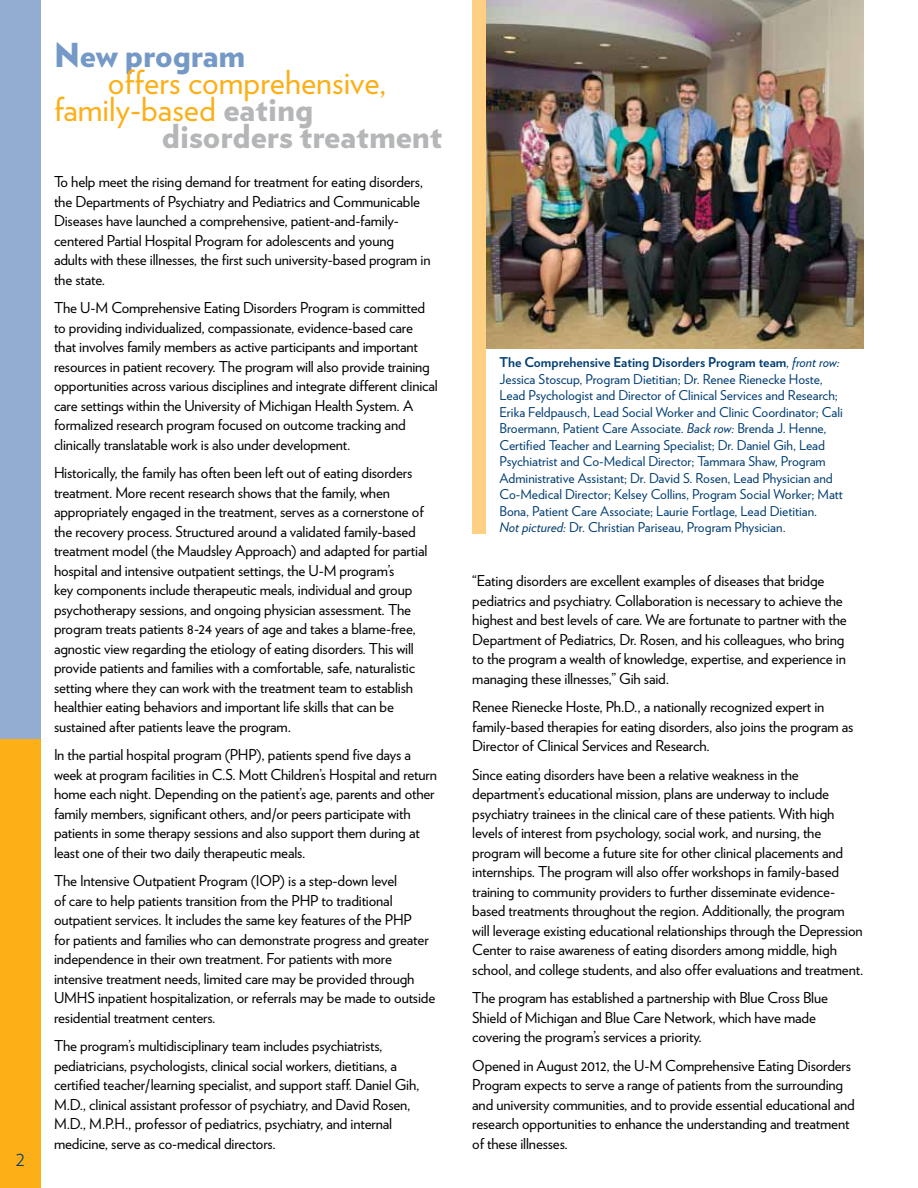
<style>
.page{position:relative;width:918px;height:1188px;background:#fff}
.page>*{position:absolute;margin:0;border:0;box-sizing:border-box;transform-origin:0 0}
.t1{font:33px/27px "Verlag";color:#fcaf17}
.t2{font:900 33px "Verlag";color:#b4b6b8}
.t3{font:900 33px "Verlag";color:#7599c6}
.t4{font:300 21px "Verlag";color:#003d71}
.t5{font:15px/19.5px "Verlag";letter-spacing:-.01em;color:#000}
.t6{font:13.5px/16.5px "Verlag";letter-spacing:-.005em;color:#003d71}
.s1{font-weight:900;color:#b4b6b8}
.s2{font-weight:700}
.s3{font-style:italic}
</style>
<div class="page">
<img style="left:486px;top:0;width:378px;height:349px">
<div style="left:0;top:237px;width:41px;height:951px;background:#fcaf17"></div>
<div style="left:0;top:0;width:41px;height:739px;background:#93add2"></div>
<div style="left:472px;top:0;width:14px;height:534px;background:#ffd084"></div>
<h2 class="t4" style="left:16px;top:1143px;width:11px">2</h2>
<h1 class="t3" style="left:54px;top:28px;width:193px">New program</h1>
<h1 class="t1" style="left:54px;top:67px;width:334px;text-indent:54px">offers comprehensive, family-based <span class="s1">eating</span></h1>
<h1 class="t2" style="left:162px;top:109px;width:282px">disorders treatment</h1>
<p class="t5" style="left:54px;top:171px;width:378px">To help meet the rising demand for treatment for eating disorders, the Departments of Psychiatry and Pediatrics and Communicable Diseases have launched a comprehensive, patient-and-family&shy;centered Partial Hospital Program for adolescents and young adults with these illnesses, the first such university-based program in the state.</p>
<p class="t5" style="left:54px;top:297px;width:385px">The U-M Comprehensive Eating Disorders Program is committed to providing individualized, compassionate, evidence-based care that involves family members as active participants and important resources in patient recovery. The program will also provide training opportunities across various disciplines and integrate different clinical care settings within the University of Michigan Health System. A formalized research program focused on outcome tracking and clinically translatable work is also under development.</p>
<p class="t5" style="left:54px;top:462px;width:375px">Historically, the family has often been left out of eating disorders treatment. More recent research shows that the family, when appropriately engaged in the treatment, serves as a cornerstone of the recovery process. Structured around a validated family-based treatment model (the Maudsley Approach) and adapted for partial hospital and intensive outpatient settings, the U-M program’s<br>key components include therapeutic meals, individual and group psychotherapy sessions, and ongoing physician assessment. The program treats patients 8-24 years of age and takes a blame-free, agnostic view regarding the etiology of eating disorders. This will provide patients and families with a comfortable, safe, naturalistic setting where they can work with the treatment team to establish healthier eating behaviors and important life skills that can be sustained after patients leave the program.</p>
<p class="t5" style="left:54px;top:744px;width:385px">In the partial hospital program (PHP), patients spend five days a week at program facilities in C.S. Mott Children’s Hospital and return home each night. Depending on the patient’s age, parents and other family members, significant others, and/or peers participate with patients in some therapy sessions and also support them during at least one of their two daily therapeutic meals.</p>
<p class="t5" style="left:54px;top:870px;width:345px">The Intensive Outpatient Program (IOP) is a step-down level of care to help patients transition from the PHP</p>
<p class="t5" style="left:54px;top:890px;width:383px;text-indent:268px">to traditional outpatient services. It includes the same key features of the PHP<br>for patients and families who can demonstrate progress and greater independence in their own treatment. For patients with more intensive treatment needs, limited care may be provided through UMHS inpatient hospitalization, or referrals may be made to outside residential treatment centers.</p>
<p class="t5" style="left:54px;top:1035px;width:367px">The program’s multidisciplinary team includes psychiatrists, pediatricians, psychologists, clinical social workers, dietitians, a certified teacher/learning specialist, and support staff. Daniel Gih, M.D., clinical assistant professor of psychiatry, and David Rosen, M.D., M.P.H ., professor of pediatrics, psychiatry, and internal medicine, serve as co-medical directors.</p>
<p class="t6" style="left:499px;top:353px;width:345px"><span class="s2">The Comprehensive Eating Disorders Program team</span><span class="s3">, front row:<br></span>Jessica Stoscup, Program Dietitian; Dr. Renee Rienecke Hoste, Lead Psychologist and Director of Clinical Services and Research; Erika Feldpausch, Lead Social Worker and Clinic Coordinator; Cali Broermann, Patient Care Associate. <span class="s3">Back row:</span> Brenda J. Henne, Certified Teacher and Learning Specialist; Dr. Daniel Gih, Lead Psychiatrist and Co-Medical Director; Tammara Shaw, Program Administrative Assistant; Dr. David S. Rosen, Lead Physician and Co-Medical Director; Kelsey Collins, Program Social Worker; Matt Bona, Patient Care Associate; Laurie Fortlage, Lead Dietitian.<br><span class="s3">Not pictured:</span> Dr. Christian Pariseau, Program Physician.</p>
<p class="t5" style="left:472px;top:571px;width:376px">“Eating disorders are excellent examples of diseases that bridge pediatrics and psychiatry. Collaboration is necessary to achieve the highest and best levels of care. We are fortunate to partner with the Department of Pediatrics, Dr. Rosen, and his colleagues, who bring to the program a wealth of knowledge, expertise, and experience in managing these illnesses,” Gih said.</p>
<p class="t5" style="left:472px;top:697px;width:383px">Renee Rienecke Hoste, Ph.D., a nationally recognized expert in family-based therapies for eating disorders, also joins the program as<br>Director of Clinical Services and Research.</p>
<p class="t5" style="left:472px;top:764px;width:393px">Since eating disorders have been a relative weakness in the department’s educational mission, plans are underway to include psychiatry trainees in the clinical care of these patients. With high levels of interest from psychology, social work, and nursing, the program will become a future site for other clinical placements and internships. The program will also offer workshops in family-based training to community providers to further disseminate evidence&shy;based treatments throughout the region. Additionally, the program will leverage existing educational relationships through the Depression Center to raise awareness of eating disorders among middle, high school, and college students, and also offer evaluations and treatment.</p>
<p class="t5" style="left:472px;top:988px;width:357px">The program has established a partnership with Blue Cross Blue<br>Shield of Michigan and Blue Care Network, which have made covering the program’s services a priority.</p>
<p class="t5" style="left:472px;top:1055px;width:384px">Opened in August 2012, the U-M Comprehensive Eating Disorders Program expects to serve a range of patients from the surrounding and university communities, and to provide essential educational and research opportunities to enhance the understanding and treatment of these illnesses.</p>
</div>
